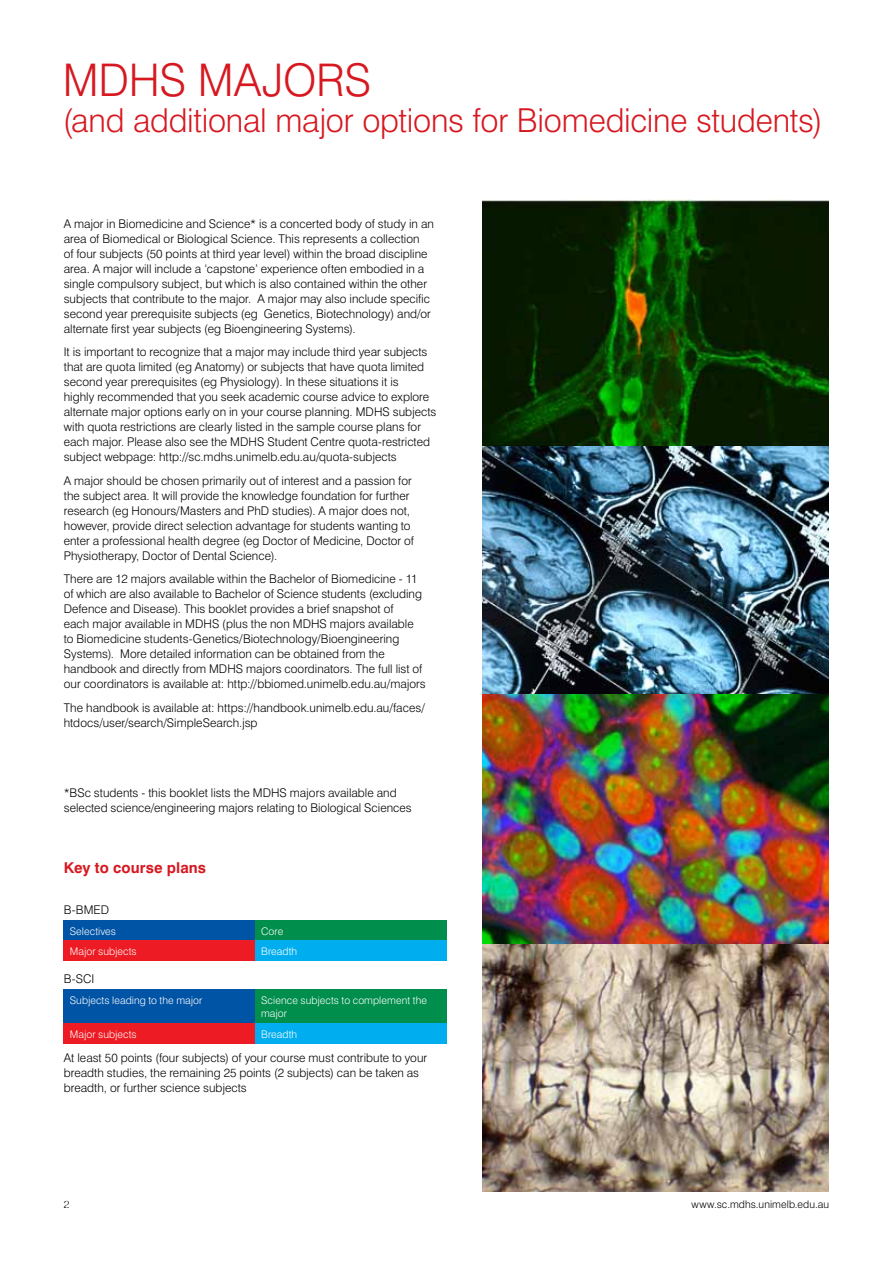
<style>
.page{position:relative;width:893px;height:1263px;background:#fff}
.page>*{position:absolute;margin:0;border:0;box-sizing:border-box;transform-origin:0 0}
.t1{font:300 45px "Swiss 721 BT";letter-spacing:-.005em;color:#d71820}
.t2{font:300 33px "Swiss 721 BT";letter-spacing:-.01em;color:#d71820}
.t3{font:700 15px "Swiss 721 BT";letter-spacing:.005em;color:#d71820}
.t4{font:300 12px/15px "Swiss 721 BT";color:#000}
.t5{font:300 10.5px/13.5px "Swiss 721 BT";letter-spacing:.005em;color:#fff}
.t6{font:300 10.5px "Swiss 721 BT";letter-spacing:.005em;color:#000}
</style>
<div class="page">
<div style="left:64px;top:920px;width:191px;height:21px;background:#0054a6"></div>
<div style="left:255px;top:920px;width:191px;height:21px;background:#008e4c"></div>
<div style="left:64px;top:941px;width:191px;height:20px;background:#ed1b23"></div>
<div style="left:255px;top:941px;width:191px;height:20px;background:#00aeef"></div>
<div style="left:64px;top:989px;width:191px;height:34px;background:#0054a6"></div>
<div style="left:255px;top:989px;width:191px;height:34px;background:#008e4c"></div>
<div style="left:64px;top:1023px;width:191px;height:21px;background:#ed1b23"></div>
<div style="left:255px;top:1023px;width:191px;height:21px;background:#00aeef"></div>
<img style="left:483px;top:200px;width:345px;height:246px">
<img style="left:483px;top:446px;width:345px;height:745px">
<h1 class="t1" style="left:63px;top:53px;width:310px">MDHS MAJORS</h1>
<h2 class="t2" style="left:63px;top:101px;width:761px">(and additional major options for Biomedicine students)</h2>
<p class="t4" style="left:64px;top:216px;width:372px">A major in Biomedicine and Science* is a concerted body of study in an area of Biomedical or Biological Science. This represents a collection<br>of four subjects (50 points at third year level) within the broad discipline area. A major will include a ‘capstone’ experience often embodied in a single compulsory subject, but which is also contained within the other subjects that contribute to the major. A major may also include specific second year prerequisite subjects (eg Genetics, Biotechnology) and/or alternate first year subjects (eg Bioengineering Systems).</p>
<p class="t4" style="left:64px;top:344px;width:374px">It is important to recognize that a major may include third year subjects that are quota limited (eg Anatomy) or subjects that have quota limited second year prerequisites (eg Physiology). In these situations it is<br>highly recommended that you seek academic course advice to explore alternate major options early on in your course planning. MDHS subjects with quota restrictions are clearly listed in the sample course plans for each major. Please also see the MDHS Student Centre quota-restricted subject webpage: http://sc.mdhs.unimelb.edu.au/quota-subjects</p>
<p class="t4" style="left:64px;top:473px;width:352px">A major should be chosen primarily out of interest and a passion for the subject area. It will provide the knowledge foundation for further research (eg Honours/Masters and PhD studies). A major does not, however, provide direct selection advantage for students wanting to enter a professional health degree (eg Doctor of Medicine, Doctor of Physiotherapy, Doctor of Dental Science).</p>
<p class="t4" style="left:64px;top:571px;width:363px">There are 12 majors available within the Bachelor of Biomedicine - 11 of which are also available to Bachelor of Science students (excluding Defence and Disease). This booklet provides a brief snapshot of<br>each major available in MDHS (plus the non MDHS majors available to Biomedicine students-Genetics/Biotechnology/Bioengineering Systems). More detailed information can be obtained from the handbook and directly from MDHS majors coordinators. The full list of our coordinators is available at: http://bbiomed.unimelb.edu.au/majors</p>
<p class="t4" style="left:64px;top:700px;width:363px">The handbook is available at: https://handbook.unimelb.edu.au/faces/ htdocs/user/search/SimpleSearch.jsp</p>
<p class="t4" style="left:64px;top:785px;width:350px">*BSc students - this booklet lists the MDHS majors available and selected science/engineering majors relating to Biological Sciences</p>
<p class="t3" style="left:64px;top:859px;width:144px">Key to course plans</p>
<p class="t4" style="left:64px;top:902px;width:47px">B-BMED</p>
<p class="t5" style="left:70px;top:924px;width:48px">Selectives</p>
<p class="t5" style="left:261px;top:924px;width:24px">Core</p>
<p class="t5" style="left:70px;top:944px;width:68px">Major subjects</p>
<p class="t5" style="left:261px;top:944px;width:38px">Breadth</p>
<p class="t4" style="left:64px;top:971px;width:32px">B-SCI</p>
<p class="t5" style="left:70px;top:993px;width:134px">Subjects leading to the major</p>
<p class="t5" style="left:261px;top:993px;width:167px">Science subjects to complement the major</p>
<p class="t5" style="left:70px;top:1027px;width:68px">Major subjects</p>
<p class="t5" style="left:261px;top:1027px;width:38px">Breadth</p>
<p class="t4" style="left:64px;top:1050px;width:365px">At least 50 points (four subjects) of your course must contribute to your breadth studies, the remaining 25 points (2 subjects) can be taken as breadth, or further science subjects</p>
<p class="t6" style="left:64px;top:1197px;width:7px">2</p>
<p class="t6" style="left:692px;top:1197px;width:139px">www.sc.mdhs.unimelb.edu.au</p>
</div>
